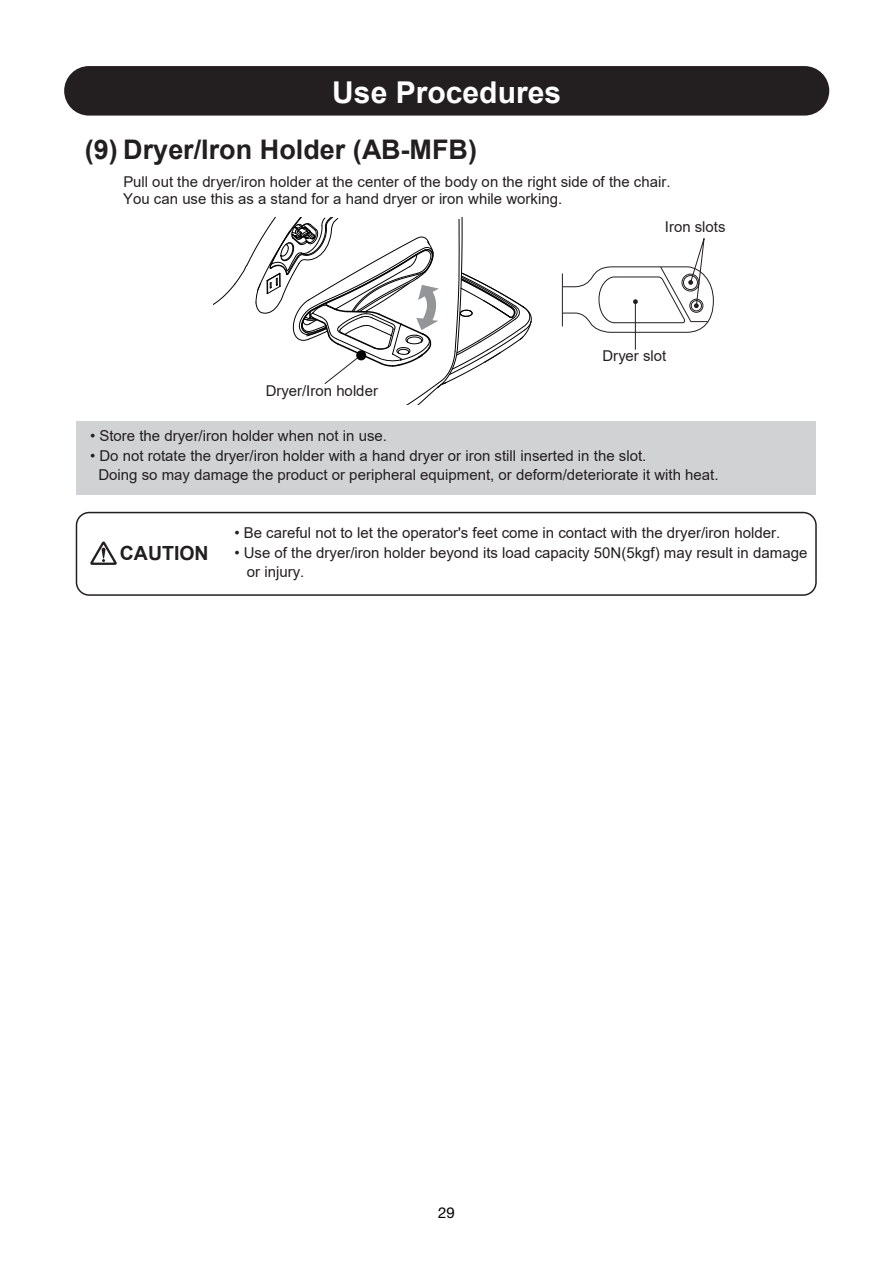
<style>
.page{position:relative;width:893px;height:1263px;background:#fff}
.page>*{position:absolute;margin:0;border:0;box-sizing:border-box;transform-origin:0 0}
.t1{font:700 30px "Arial";color:#fff}
.t2{font:700 27px "Arial";color:#231f20}
.t3{font:700 19.5px "Arial";color:#231f20}
.t4{font:15px/19.5px "Arial";color:#231f20}
.t5{font:15px "Helvetica Neue LT Pro";color:#000}
</style>
<div class="page">
<div style="left:77px;top:421px;width:739px;height:74px;background:#d1d2d4"></div>
<div style="left:76px;top:512px;width:741px;height:84px;border:2px solid #231f20;border-radius:13px"></div>
<svg style="left:90px;top:541px;width:27px;height:24px"></svg>
<div style="left:64px;top:66px;width:765px;height:50px;background:#231f20;border-radius:25px"></div>
<svg style="left:562px;top:238px;width:152px;height:95px"></svg>
<hr style="left:635px;top:302px;width:1px;height:48px;background:#231f20">
<svg style="left:214px;top:217px;width:318px;height:188px"></svg>
<h1 class="t1" style="left:332px;top:71px;width:230px">Use Procedures</h1>
<h2 class="t2" style="left:85px;top:131px;width:394px">(9) Dryer/Iron Holder (AB-MFB)</h2>
<p class="t4" style="left:123px;top:173px;width:549px;line-height:17.2px">Pull out the dryer/iron holder at the center of the body on the right side of the chair.<br>You can use this as a stand for a hand dryer or iron while working.</p>
<p class="t4" style="left:665px;top:217px;width:62px">Iron slots</p>
<p class="t4" style="left:266px;top:381px;width:114px">Dryer/Iron holder</p>
<p class="t4" style="left:602px;top:346px;width:66px">Dryer slot</p>
<p class="t4" style="left:90px;top:426px;width:299px">• Store the dryer/iron holder when not in use.</p>
<p class="t4" style="left:98px;top:446px;width:622px;text-indent:-8px">• Do not rotate the dryer/iron holder with a hand dryer or iron still inserted in the slot.<br>Doing so may damage the product or peripheral equipment, or deform/deteriorate it with heat.</p>
<h3 class="t3" style="left:120px;top:539px;width:90px">CAUTION</h3>
<p class="t4" style="left:234px;top:523px;width:547px">• Be careful not to let the operator's feet come in contact with the dryer/iron holder.</p>
<p class="t4" style="left:247px;top:543px;width:562px;text-indent:-13px">• Use of the dryer/iron holder beyond its load capacity 50N(5kgf) may result in damage or injury.</p>
<p class="t5" style="left:438px;top:1204px;width:18px">29</p>
</div>
